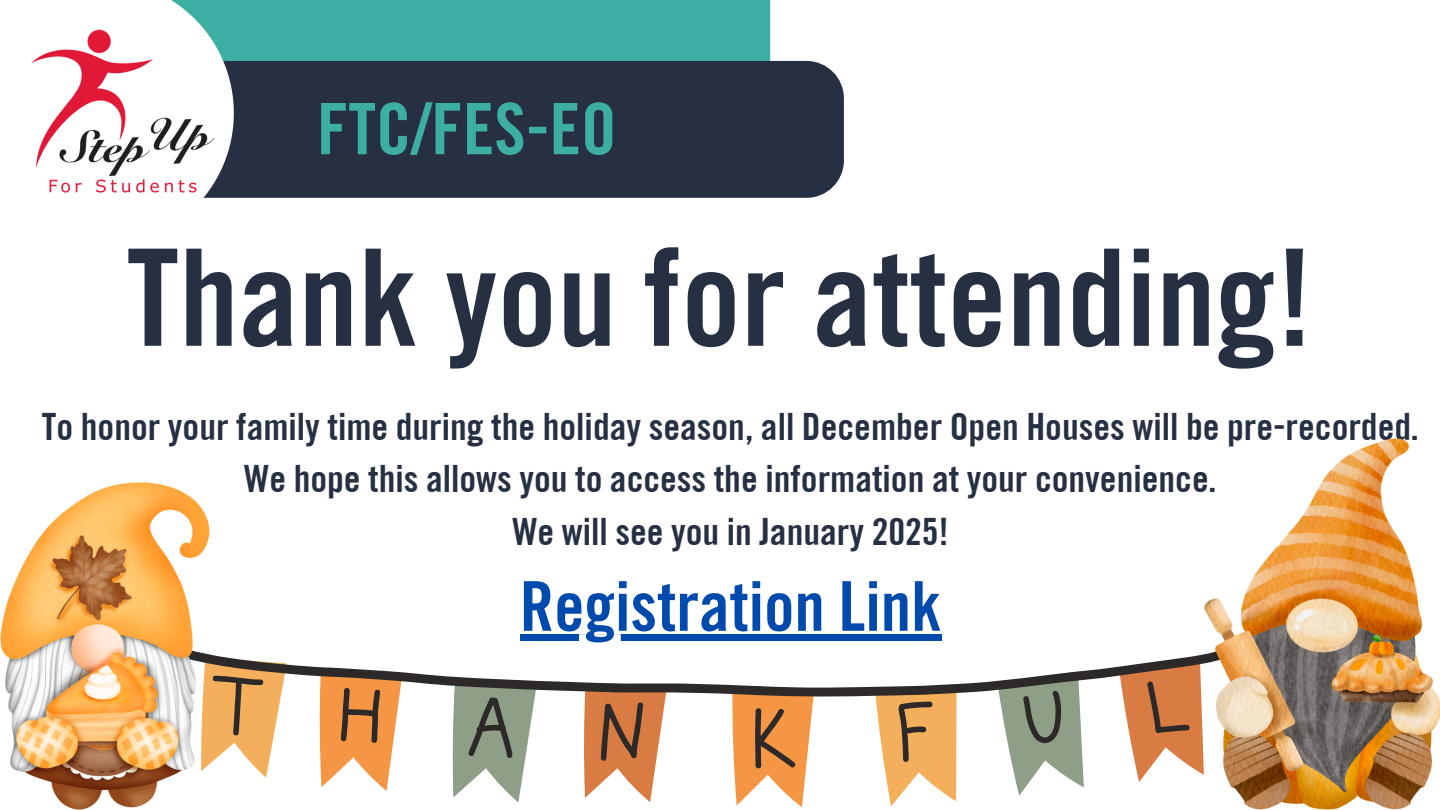
<style>
.page{position:relative;width:1440px;height:810px;background:#fff}
.page>*{position:absolute;margin:0;border:0;box-sizing:border-box;transform-origin:0 0}
.t1{font:700 134.6px "Traditionell Sans";color:#273043}
.t2{font:700 71px "Traditionell Sans";color:#3daea2}
.t3{font:700 68.7px "Traditionell Sans";color:#004aad}
.t4{font:700 37.7px/52.5px "Traditionell Sans";color:#273043;text-align:center}
</style>
<div class="page">
<div style="left:239px;top:0;width:531px;height:61px;background:#3daea2"></div>
<div style="left:239px;top:61px;width:605px;height:137px;background:#273043"></div>
<img style="left:32px;top:0;width:207px;height:198px">
<svg style="left:209px;top:634px;width:995px;height:63px"></svg>
<svg style="left:209px;top:655px;width:80px;height:123px"></svg>
<svg style="left:318px;top:671px;width:87px;height:120px"></svg>
<svg style="left:451px;top:681px;width:88px;height:122px"></svg>
<svg style="left:582px;top:681px;width:87px;height:121px"></svg>
<svg style="left:731px;top:689px;width:85px;height:118px"></svg>
<svg style="left:875px;top:685px;width:84px;height:121px"></svg>
<svg style="left:997px;top:671px;width:87px;height:125px"></svg>
<svg style="left:1119px;top:659px;width:85px;height:123px"></svg>
<img style="left:1204px;top:438px;width:236px;height:372px">
<img style="left:0;top:483px;width:209px;height:327px">
<p class="t2" style="left:317px;top:86px;width:301px">FTC/FES-EO</p>
<p class="t1" style="left:127px;top:216px;width:1188px">Thank you for attending!</p>
<h2 class="t4" style="left:42px;top:399px;width:1379px">To honor your family time during the holiday season, all December Open Houses will be pre-recorded.<br>We hope this allows you to access the information at your convenience.</h2>
<h1 class="t4" style="left:512px;top:504px;width:438px">We will see you in January 2025!</h1>
<p class="t3" style="left:520px;top:564px;width:423px">Registration Link</p>
</div>
